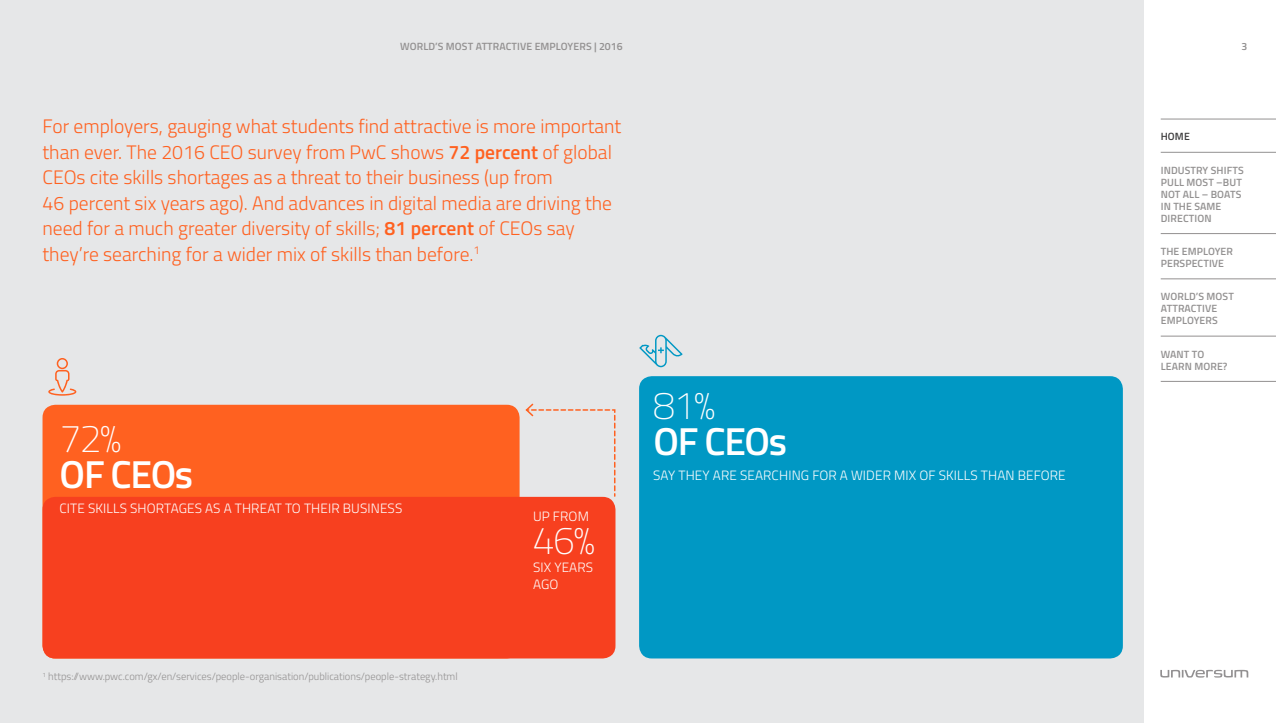
<style>
.page{position:relative;width:1276px;height:723px;background:#fff}
.page>*{position:absolute;margin:0;border:0;box-sizing:border-box;transform-origin:0 0}
.t1{font:600 39px "Titillium Web";letter-spacing:-.035em;color:#fff}
.t2{font:100 39px "Titillium Web";color:#fff}
.t3{font:300 19.5px/25.5px "Titillium Web";color:#ff6120}
.t4{font:300 13.5px/16.5px "Titillium Web";letter-spacing:.01em;color:#fff}
.t5{font:600 10.5px/12px "Titillium Web";letter-spacing:.01em;color:#939191}
.t6{font:300 10.5px "Titillium Web";color:#939191}
.t7{font:600 10.5px "Titillium Web";color:#3f3e3f}
.s1{font-weight:600}
</style>
<div class="page">
<svg style="left:1160px;top:670px;width:88px;height:7px"></svg>
<div style="left:0;top:0;width:1143px;height:723px;background:#e6e7e8"></div>
<div style="left:43px;top:405px;width:476px;height:253px;background:#ff6120;border-radius:13px"></div>
<div style="left:43px;top:497px;width:572px;height:161px;background:#f7401f;border-radius:13px"></div>
<div style="left:639px;top:376px;width:484px;height:282px;background:#0098c4;border-radius:13px"></div>
<svg style="left:524px;top:403px;width:92px;height:94px"></svg>
<svg style="left:48px;top:358px;width:28px;height:38px"></svg>
<svg style="left:639px;top:335px;width:43px;height:32px"></svg>
<hr style="left:1160px;top:119px;width:116px;height:1px;background:#939191">
<hr style="left:1160px;top:152px;width:116px;height:1px;background:#939191">
<hr style="left:1160px;top:233px;width:116px;height:1px;background:#939191">
<hr style="left:1160px;top:279px;width:116px;height:1px;background:#939191">
<hr style="left:1160px;top:336px;width:116px;height:1px;background:#939191">
<hr style="left:1160px;top:381px;width:116px;height:1px;background:#939191">
<p class="t5" style="left:400px;top:40px;width:224px">WORLD’S MOST ATTRACTIVE EMPLOYERS | 2016</p>
<p class="t3" style="left:43px;top:113px;width:580px">For employers, gauging what students find attractive is more important than ever. The 2016 CEO survey from PwC shows <span class="s1">72 percent</span> of global CEOs cite skills shortages as a threat to their business (up from<br>46 percent six years ago). And advances in digital media are driving the need for a much greater diversity of skills; <span class="s1">81 percent</span> of CEOs say they’re searching for a wider mix of skills than before.<sup>1</sup></p>
<h1 class="t2" style="left:59px;top:410px;width:64px">72%</h1>
<h1 class="t1" style="left:60px;top:445px;width:135px">OF CEOs</h1>
<p class="t4" style="left:59px;top:500px;width:344px">CITE SKILLS SHORTAGES AS A THREAT TO THEIR BUSINESS</p>
<p class="t6" style="left:43px;top:669px;width:417px"><sup>1</sup> https://www.pwc.com/gx/en/services/people-organisation/publications/people-strategy.html</p>
<p class="t4" style="left:533px;top:507px;width:57px">UP FROM</p>
<h1 class="t2" style="left:533px;top:513px;width:64px">46%</h1>
<p class="t4" style="left:533px;top:558px;width:62px">SIX YEARS<br>AGO</p>
<h1 class="t2" style="left:653px;top:377px;width:64px">81%</h1>
<h1 class="t1" style="left:653px;top:412px;width:135px">OF CEOs</h1>
<p class="t4" style="left:653px;top:466px;width:414px">SAY THEY ARE SEARCHING FOR A WIDER MIX OF SKILLS THAN BEFORE</p>
<p class="t5" style="left:1241px;top:40px;width:7px">3</p>
<p class="t7" style="left:1160px;top:129px;width:31px">HOME</p>
<p class="t5" style="left:1160px;top:164px;width:84px">INDUSTRY SHIFTS<br>PULL MOST –BUT<br>NOT ALL – BOATS<br>IN THE SAME<br>DIRECTION</p>
<p class="t5" style="left:1160px;top:245px;width:74px">THE EMPLOYER<br>PERSPECTIVE</p>
<p class="t5" style="left:1160px;top:290px;width:75px">WORLD’S MOST<br>ATTRACTIVE<br>EMPLOYERS</p>
<p class="t5" style="left:1160px;top:347px;width:68px">WANT TO<br>LEARN MORE?</p>
</div>
